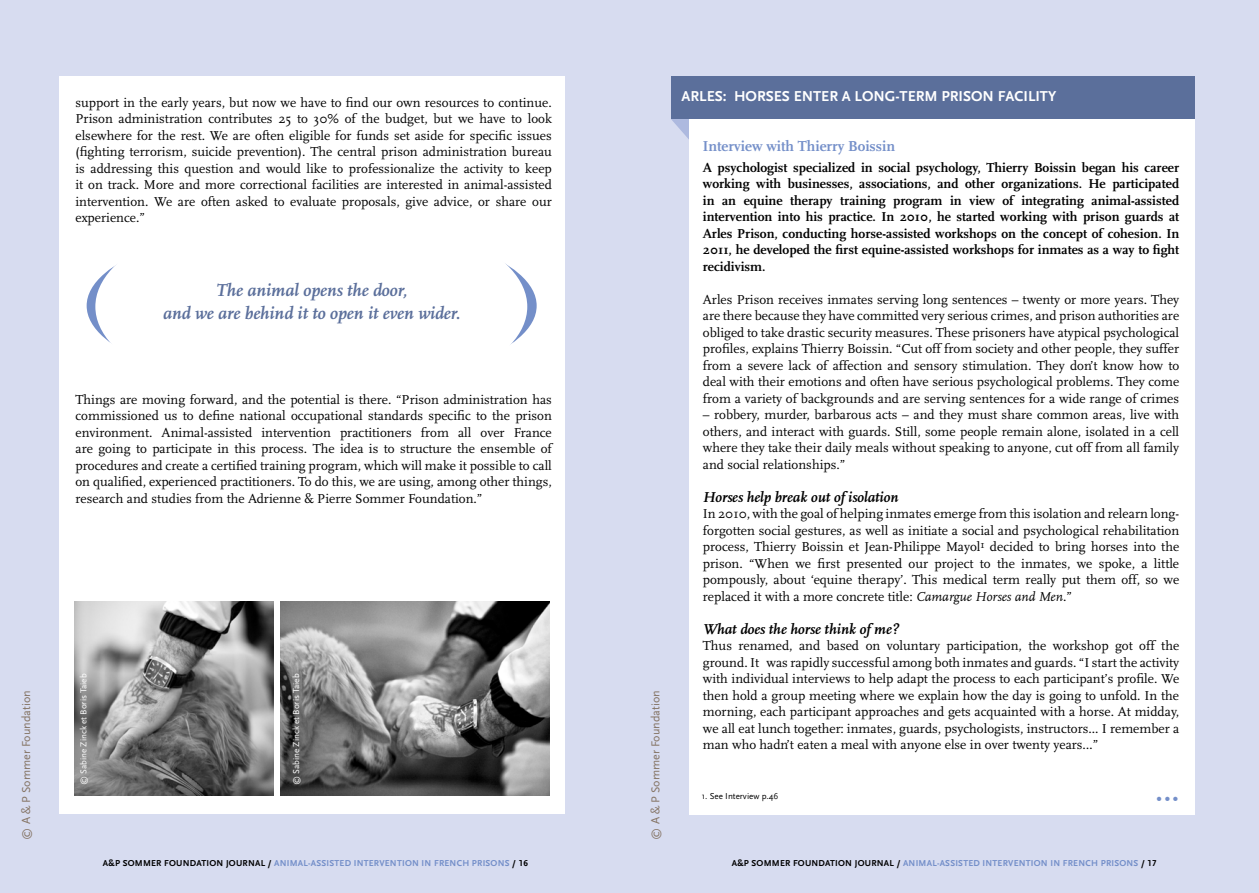
<style>
.page{position:relative;width:1259px;height:893px;background:#fff}
.page>*{position:absolute;margin:0;border:0;box-sizing:border-box;transform-origin:0 0}
.t1{font:italic 700 18px/22.5px "Scala";color:#5b6f9b;text-align:center}
.t2{font:italic 700 15px "Scala";color:#000}
.t3{font:700 15px "Scala Sans";color:#fff}
.t4{font:700 15px "Scala";color:#748fc9}
.t5{font:13.5px/16.5px "Scala";color:#000;text-align:justify}
.t6{font:700 13.5px/16.5px "Scala";color:#000;text-align:justify}
.t7{font:700 13.5px "Scala";color:#748fc9}
.t8{font:12px "Scala Sans Regular LF";color:#847363}
.t9{font:700 9px "Scala Sans LF";letter-spacing:.025em;color:#748fc9}
.t10{font:9px "Scala Sans";color:#fff}
.t11{font:9px "Scala Sans";color:#000}
.s1{font-style:italic}
.s2{color:#000}
</style>
<div class="page">
<div style="left:629px;top:0;width:630px;height:893px;background:#d7dcf0"></div>
<div style="left:0;top:0;width:629px;height:893px;background:#d7dcf0"></div>
<div style="left:60px;top:77px;width:504px;height:737px;background:#fff"></div>
<svg style="left:671px;top:119px;width:18px;height:20px"></svg>
<div style="left:689px;top:119px;width:505px;height:695px;background:#fff"></div>
<div style="left:671px;top:77px;width:523px;height:42px;background:#5b6f9b"></div>
<img style="left:74px;top:601px;width:200px;height:195px">
<img style="left:281px;top:601px;width:268px;height:195px">
<p class="t8" style="left:20px;top:839px;width:151px;rotate:-90deg">© A &amp; P Sommer Foundation</p>
<p class="t5" style="left:75px;top:94px;width:478px">support in the early years, but now we have to find our own resources to continue.<br>Prison administration contributes 25 to 30% of the budget, but we have to look elsewhere for the rest. We are often eligible for funds set aside for specific issues (fighting terrorism, suicide prevention). The central prison administration bureau is addressing this question and would like to professionalize the activity to keep it on track. More and more correctional facilities are interested in animal-assisted intervention. We are often asked to evaluate proposals, give advice, or share our experience.”</p>
<h1 class="t1" style="left:163px;top:279px;width:298px">The animal opens the door,<br>and we are behind it to open it even wider.</h1>
<p class="t5" style="left:75px;top:391px;width:478px">Things are moving forward, and the potential is there. “Prison administration has commissioned us to define national occupational standards specific to the prison environment. Animal-assisted intervention practitioners from all over France are going to participate in this process. The idea is to structure the ensemble of procedures and create a certified training program, which will make it possible to call on qualified, experienced practitioners. To do this, we are using, among other things, research and studies from the Adrienne &amp; Pierre Sommer Foundation.”</p>
<p class="t10" style="left:79px;top:785px;width:113px;rotate:-90deg">© Sabine Zinck et Boris Taieb</p>
<p class="t10" style="left:291px;top:785px;width:113px;rotate:-90deg">© Sabine Zinck et Boris Taieb</p>
<p class="t8" style="left:649px;top:839px;width:151px;rotate:-90deg">© A &amp; P Sommer Foundation</p>
<p class="t3" style="left:681px;top:88px;width:376px">ARLES: HORSES ENTER A LONG-TERM PRISON FACILITY</p>
<p class="t4" style="left:703px;top:137px;width:194px">Interview with Thierry Boissin</p>
<p class="t6" style="left:703px;top:159px;width:478px">A psychologist specialized in social psychology, Thierry Boissin began his career working with businesses, associations, and other organizations. He participated in an equine therapy training program in view of integrating animal-assisted intervention into his practice. In 2010, he started working with prison guards at Arles Prison, conducting horse-assisted workshops on the concept of cohesion. In 2011, he developed the first equine-assisted workshops for inmates as a way to fight recidivism.</p>
<p class="t5" style="left:703px;top:291px;width:478px">Arles Prison receives inmates serving long sentences – twenty or more years. They are there because they have committed very serious crimes, and prison authorities are obliged to take drastic security measures. These prisoners have atypical psychological profiles, explains Thierry Boissin. “Cut off from society and other people, they suffer from a severe lack of affection and sensory stimulation. They don’t know how to deal with their emotions and often have serious psychological problems. They come from a variety of backgrounds and are serving sentences for a wide range of crimes</p>
<p class="t5" style="left:703px;top:407px;width:478px">– robbery, murder, barbarous acts – and they must share common areas, live with others, and interact with guards. Still, some people remain alone, isolated in a cell where they take their daily meals without speaking to anyone, cut off from all family and social relationships.”</p>
<p class="t2" style="left:703px;top:488px;width:197px">Horses help break out of isolation</p>
<p class="t5" style="left:703px;top:506px;width:478px">In 2010, with the goal of helping inmates emerge from this isolation and relearn long&shy;forgotten social gestures, as well as initiate a social and psychological rehabilitation process, Thierry Boissin et Jean-Philippe Mayol<sup>1</sup> decided to bring horses into the prison. “When we first presented our project to the inmates, we spoke, a little pompously, about ‘equine therapy’. This medical term really put them off, so we replaced it with a more concrete title: <span class="s1">Camargue Horses and Men</span>.”</p>
<p class="t2" style="left:703px;top:620px;width:197px">What does the horse think of me?</p>
<p class="t5" style="left:703px;top:638px;width:478px">Thus renamed, and based on voluntary participation, the workshop got off the ground. It was rapidly successful among both inmates and guards. “I start the activity with individual interviews to help adapt the process to each participant’s profile. We then hold a group meeting where we explain how the day is going to unfold. In the morning, each participant approaches and gets acquainted with a horse. At midday, we all eat lunch together: inmates, guards, psychologists, instructors... I remember a man who hadn’t eaten a meal with anyone else in over twenty years…”</p>
<p class="t11" style="left:702px;top:791px;width:78px">1. See Interview p.46</p>
<p class="t7" style="left:1157px;top:790px;width:23px">• • •</p>
<p class="t9" style="left:103px;top:858px;width:426px"><span class="s2">A&amp;P SOMMER FOUNDATION JOURNAL /</span> ANIMAL-ASSISTED INTERVENTION IN FRENCH PRISONS <span class="s2">/ 16</span></p>
<p class="t9" style="left:732px;top:858px;width:426px"><span class="s2">A&amp;P SOMMER FOUNDATION JOURNAL /</span> ANIMAL-ASSISTED INTERVENTION IN FRENCH PRISONS <span class="s2">/ 17</span></p>
</div>
